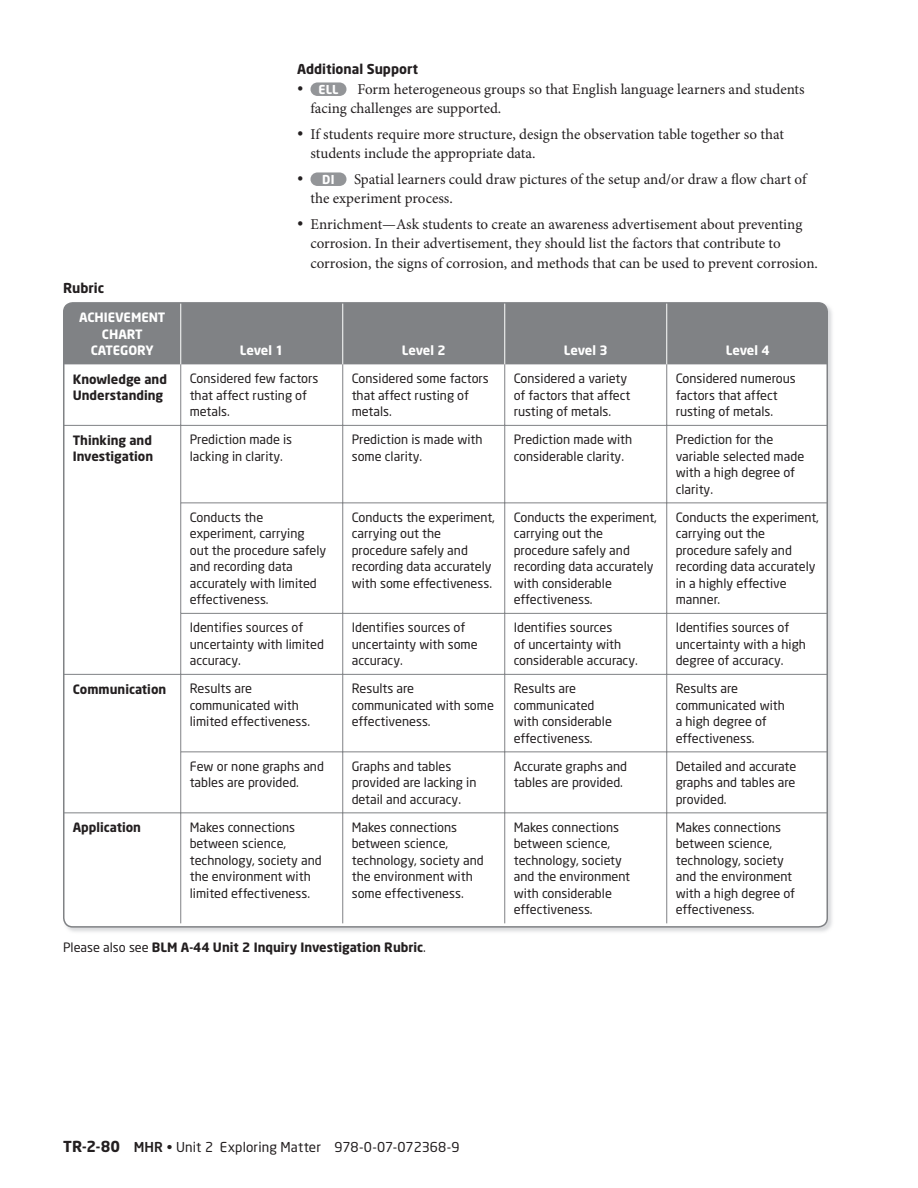
<style>
.page{position:relative;width:918px;height:1188px;background:#fff}
.page>*{position:absolute;margin:0;border:0;box-sizing:border-box;transform-origin:0 0}
.t1{font:15px/19.5px "Minion Pro";color:#231f20}
.t2{font:13.5px "Neo Sans";letter-spacing:.005em;color:#231f20}
.t3{font:700 13.5px "Neo Sans";color:#231f20}
.t4{font:12.75px/16.5px "Neo Sans";color:#231f20}
.t5{font:700 12.75px/16.5px "Neo Sans";color:#231f20}
.t6{font:700 12.75px/16.5px "Neo Sans";letter-spacing:-.01em;color:#fff;text-align:center}
.t7{font:700 12.15px "Neo Sans";color:#fff}
.s1{font-family:"Minion Pro";font-weight:400;font-size:16.5px;color:#231f20}
.s2{font-size:16.5px}
.s3{font-weight:400}
.s4{font-weight:700;font-size:15px}
.s5{font-weight:500}
</style>
<div class="page">
<div style="left:310px;top:82px;width:36px;height:14px;background:#939598;border-radius:7px"></div>
<div style="left:310px;top:172px;width:36px;height:14px;background:#939598;border-radius:7px"></div>
<div style="left:66px;top:304px;width:761px;height:60px;background:#808285"></div>
<hr style="left:180px;top:303px;width:1px;height:61px;background:#fff">
<hr style="left:342px;top:303px;width:1px;height:61px;background:#fff">
<hr style="left:504px;top:303px;width:1px;height:61px;background:#fff">
<hr style="left:666px;top:303px;width:1px;height:61px;background:#fff">
<svg style="left:66px;top:364px;width:759px;height:560px"></svg>
<p class="t3" style="left:63px;top:283px;width:43px">Rubric</p>
<p class="t6" style="left:79px;top:310px;width:88px">ACHIEVEMENT<br>CHART<br>CATEGORY</p>
<p class="t3" style="left:297px;top:64px;width:123px">Additional Support</p>
<p class="t7" style="left:297px;top:84px;width:43px"><span class="s1">•</span> ELL</p>
<p class="t1" style="left:310px;top:80px;width:496px;text-indent:47px">Form heterogeneous groups so that English language learners and students facing challenges are supported.</p>
<p class="t1" style="left:310px;top:125px;width:475px;text-indent:-14px"><span class="s2">•</span> If students require more structure, design the observation table together so that students include the appropriate data.</p>
<p class="t7" style="left:297px;top:174px;width:39px"><span class="s1">•</span> DI</p>
<p class="t1" style="left:310px;top:170px;width:498px;text-indent:44px">Spatial learners could draw pictures of the setup and/or draw a flow chart of the experiment process.</p>
<p class="t1" style="left:310px;top:215px;width:509px;text-indent:-14px"><span class="s2">•</span> Enrichment—Ask students to create an awareness advertisement about preventing corrosion. In their advertisement, they should list the factors that contribute to corrosion, the signs of corrosion, and methods that can be used to prevent corrosion.</p>
<p class="t6" style="left:240px;top:343px;width:45px">Level 1</p>
<p class="t6" style="left:402px;top:343px;width:45px">Level 2</p>
<p class="t6" style="left:564px;top:343px;width:45px">Level 3</p>
<p class="t6" style="left:726px;top:343px;width:45px">Level 4</p>
<p class="t5" style="left:73px;top:372px;width:96px">Knowledge and<br>Understanding</p>
<p class="t4" style="left:190px;top:372px;width:130px">Considered few factors that affect rusting of metals.</p>
<p class="t4" style="left:352px;top:372px;width:139px">Considered some factors that affect rusting of metals.</p>
<p class="t4" style="left:514px;top:372px;width:118px">Considered a variety of factors that affect rusting of metals.</p>
<p class="t4" style="left:676px;top:372px;width:122px">Considered numerous factors that affect rusting of metals.</p>
<p class="t5" style="left:73px;top:433px;width:82px">Thinking and<br>Investigation</p>
<p class="t4" style="left:190px;top:433px;width:104px">Prediction made is lacking in clarity.</p>
<p class="t4" style="left:352px;top:433px;width:132px">Prediction is made with some clarity.</p>
<p class="t4" style="left:514px;top:433px;width:120px">Prediction made with considerable clarity.</p>
<p class="t4" style="left:676px;top:433px;width:130px">Prediction for the variable selected made with a high degree of clarity.</p>
<p class="t4" style="left:190px;top:510px;width:138px">Conducts the experiment, carrying out the procedure safely and recording data accurately with limited effectiveness.</p>
<p class="t4" style="left:352px;top:510px;width:145px">Conducts the experiment, carrying out the procedure safely and recording data accurately with some effectiveness.</p>
<p class="t4" style="left:514px;top:510px;width:145px">Conducts the experiment, carrying out the procedure safely and recording data accurately with considerable effectiveness.</p>
<p class="t4" style="left:676px;top:510px;width:145px">Conducts the experiment, carrying out the procedure safely and recording data accurately in a highly effective manner.</p>
<p class="t4" style="left:190px;top:621px;width:136px">Identifies sources of uncertainty with limited accuracy.</p>
<p class="t4" style="left:352px;top:621px;width:127px">Identifies sources of uncertainty with some accuracy.</p>
<p class="t4" style="left:514px;top:621px;width:126px">Identifies sources<br>of uncertainty with considerable accuracy.</p>
<p class="t4" style="left:676px;top:621px;width:132px">Identifies sources of uncertainty with a high degree of accuracy.</p>
<p class="t5" style="left:73px;top:682px;width:95px">Communication</p>
<p class="t4" style="left:190px;top:682px;width:122px">Results are communicated with limited effectiveness.</p>
<p class="t4" style="left:352px;top:682px;width:144px">Results are communicated with some effectiveness.</p>
<p class="t4" style="left:514px;top:682px;width:100px">Results are communicated with considerable effectiveness.</p>
<p class="t4" style="left:676px;top:682px;width:111px">Results are communicated with a high degree of effectiveness.</p>
<p class="t4" style="left:190px;top:759px;width:136px">Few or none graphs and tables are provided.</p>
<p class="t4" style="left:352px;top:759px;width:126px">Graphs and tables provided are lacking in detail and accuracy.</p>
<p class="t4" style="left:514px;top:759px;width:115px">Accurate graphs and tables are provided.</p>
<p class="t4" style="left:676px;top:759px;width:122px;text-align:justify">Detailed and accurate graphs and tables are provided.</p>
<p class="t5" style="left:73px;top:820px;width:70px">Application</p>
<p class="t4" style="left:190px;top:820px;width:133px">Makes connections between science, technology, society and the environment with limited effectiveness.</p>
<p class="t4" style="left:352px;top:820px;width:133px">Makes connections between science, technology, society and the environment with some effectiveness.</p>
<p class="t4" style="left:514px;top:820px;width:118px">Makes connections between science, technology, society and the environment with considerable effectiveness.</p>
<p class="t4" style="left:676px;top:820px;width:121px">Makes connections between science, technology, society and the environment with a high degree of effectiveness.</p>
<p class="t5" style="left:63px;top:940px;width:364px"><span class="s3">Please also see</span> BLM A-44 Unit 2 Inquiry Investigation Rubric<span class="s3">.</span></p>
<p class="t2" style="left:63px;top:1142px;width:398px"><span class="s4">TR-2-80</span> <span class="s5">MHR</span> • Unit 2 Exploring Matter 978-0-07-072368-9</p>
</div>
